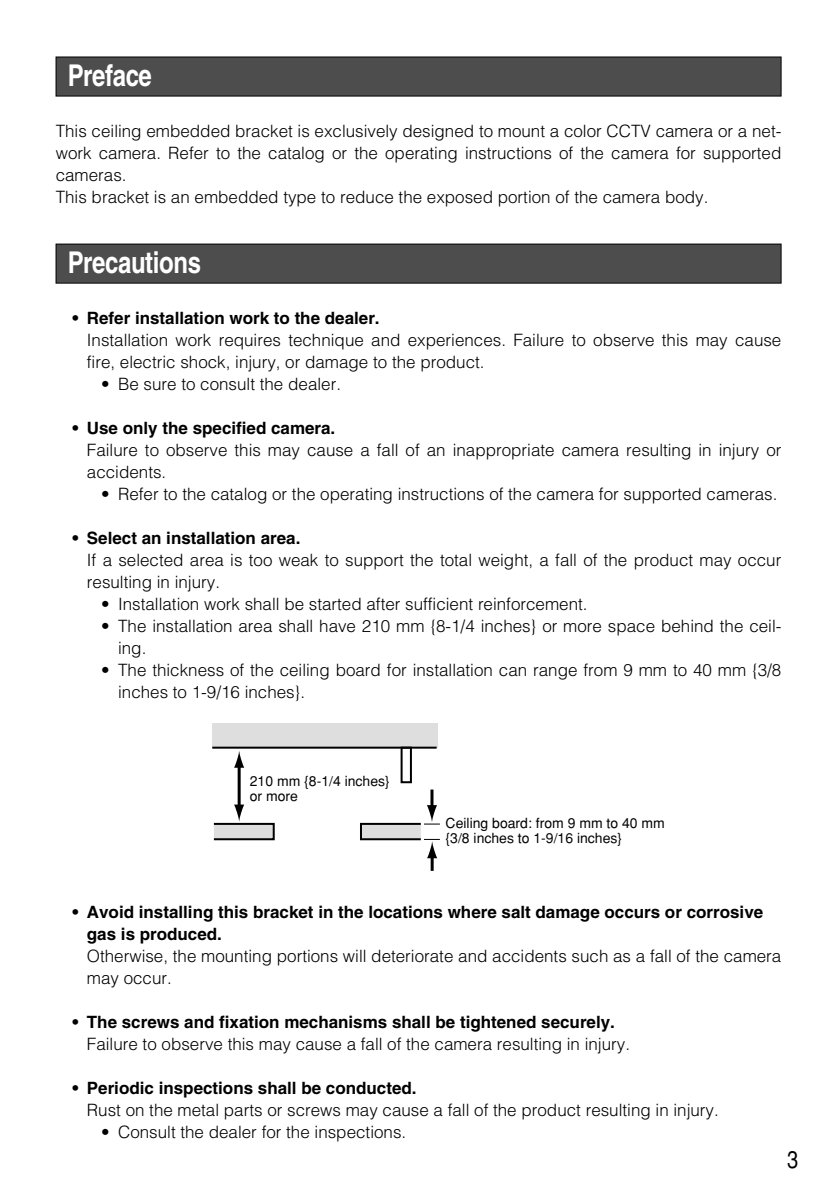
<style>
.page{position:relative;width:838px;height:1190px;background:#fff}
.page>*{position:absolute;margin:0;border:0;box-sizing:border-box;transform-origin:0 0}
.t1{font:700 30px "Helvetica";letter-spacing:-.015em;color:#fff;scale:.8 1}
.t2{font:24px "Helvetica";color:#000;scale:.85 1}
.t3{font:300 17px/22px "Helvetica";color:#000}
.t4{font:700 17px/22px "Helvetica";color:#000}
.t5{font:14px/15px "Helvetica";color:#000}
</style>
<div class="page">
<div style="left:212px;top:724px;width:226px;height:24px;background:#dedede"></div>
<hr style="left:212px;top:747px;width:225px;height:2px;background:#000">
<div style="left:360px;top:823px;width:62px;height:17px;background:#dedede;border:2px solid #000"></div>
<div style="left:213px;top:823px;width:62px;height:17px;background:#dedede;border:2px solid #000"></div>
<div style="left:401px;top:747px;width:11px;height:36px;border:2px solid #000"></div>
<hr style="left:238px;top:764px;width:3px;height:44px;background:#000">
<svg style="left:234px;top:805px;width:10px;height:17px"></svg>
<svg style="left:234px;top:751px;width:10px;height:17px"></svg>
<hr style="left:430px;top:790px;width:3px;height:19px;background:#000">
<hr style="left:431px;top:855px;width:3px;height:16px;background:#000">
<svg style="left:424px;top:805px;width:16px;height:20px"></svg>
<svg style="left:424px;top:839px;width:16px;height:19px"></svg>
<div style="left:56px;top:244px;width:725px;height:39px;background:#4d4d4d"></div>
<div style="left:56px;top:244px;width:725px;height:39px;border:1px solid #000"></div>
<div style="left:56px;top:57px;width:725px;height:39px;background:#4d4d4d"></div>
<div style="left:56px;top:57px;width:725px;height:39px;border:1px solid #000"></div>
<h1 class="t1" style="left:68px;top:65px;width:107px">Preface</h1>
<p class="t3" style="left:56px;top:122px;width:727px">This ceiling embedded bracket is exclusively designed to mount a color CCTV camera or a net&shy;work camera. Refer to the catalog or the operating instructions of the camera for supported cameras.<br>This bracket is an embedded type to reduce the exposed portion of the camera body.</p>
<h1 class="t1" style="left:68px;top:252px;width:168px">Precautions</h1>
<p class="t4" style="left:72px;top:309px;width:309px">• Refer installation work to the dealer.</p>
<p class="t3" style="left:87px;top:331px;width:696px">Installation work requires technique and experiences. Failure to observe this may cause fire, electric shock, injury, or damage to the product.</p>
<p class="t3" style="left:101px;top:375px;width:241px">• Be sure to consult the dealer.</p>
<p class="t4" style="left:72px;top:419px;width:264px">• Use only the specified camera.</p>
<p class="t3" style="left:87px;top:441px;width:696px">Failure to observe this may cause a fall of an inappropriate camera resulting in injury or accidents.</p>
<p class="t3" style="left:101px;top:485px;width:678px">• Refer to the catalog or the operating instructions of the camera for supported cameras.</p>
<p class="t4" style="left:72px;top:529px;width:229px">• Select an installation area.</p>
<p class="t3" style="left:87px;top:551px;width:696px">If a selected area is too weak to support the total weight, a fall of the product may occur resulting in injury.</p>
<p class="t3" style="left:101px;top:595px;width:488px">• Installation work shall be started after sufficient reinforcement.</p>
<p class="t3" style="left:118px;top:617px;width:665px;text-indent:-17px">• The installation area shall have 210 mm {8-1/4 inches} or more space behind the ceil&shy;ing.</p>
<p class="t3" style="left:118px;top:661px;width:665px;text-indent:-17px">• The thickness of the ceiling board for installation can range from 9 mm to 40 mm {3/8 inches to 1-9/16 inches}.</p>
<p class="t5" style="left:250px;top:775px;width:142px">210 mm {8-1/4 inches} or more</p>
<p class="t5" style="left:446px;top:817px;width:221px">Ceiling board: from 9 mm to 40 mm {3/8 inches to 1-9/16 inches}</p>
<p class="t4" style="left:87px;top:903px;width:678px;text-indent:-14px">• Avoid installing this bracket in the locations where salt damage occurs or corrosive gas is produced.</p>
<p class="t3" style="left:87px;top:947px;width:696px">Otherwise, the mounting portions will deteriorate and accidents such as a fall of the camera may occur.</p>
<p class="t4" style="left:72px;top:1013px;width:544px">• The screws and fixation mechanisms shall be tightened securely.</p>
<p class="t3" style="left:87px;top:1035px;width:545px">Failure to observe this may cause a fall of the camera resulting in injury.</p>
<p class="t4" style="left:72px;top:1079px;width:346px">• Periodic inspections shall be conducted.</p>
<p class="t3" style="left:87px;top:1101px;width:633px">Rust on the metal parts or screws may cause a fall of the product resulting in injury.</p>
<p class="t3" style="left:101px;top:1123px;width:307px">• Consult the dealer for the inspections.</p>
<h2 class="t2" style="left:787px;top:1151px;width:15px">3</h2>
</div>
